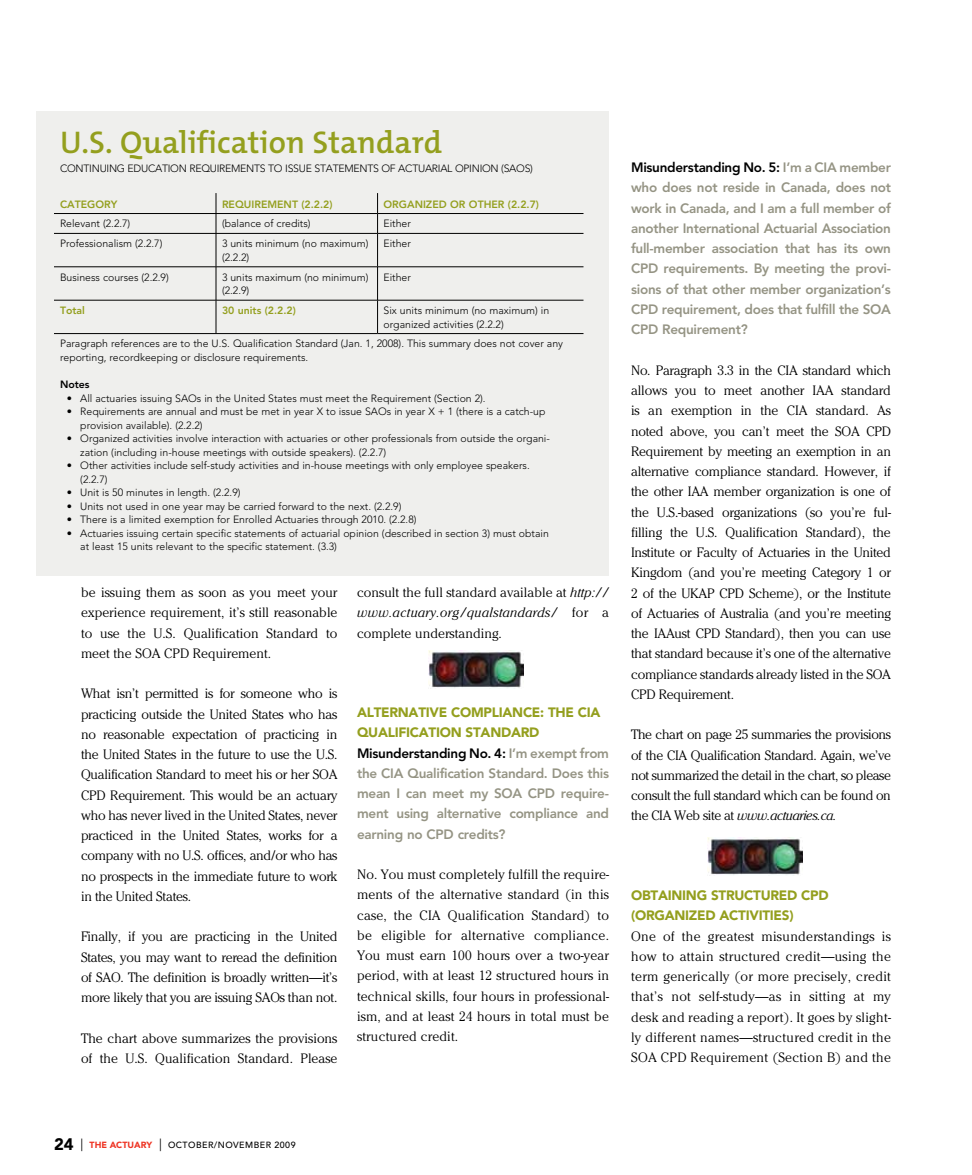
<style>
.page{position:relative;width:972px;height:1175px;background:#fff}
.page>*{position:absolute;margin:0;border:0;box-sizing:border-box;transform-origin:0 0}
.t1{font:600 31.5px "The Mix B6";color:#949f1e}
.t2{font:300 13.5px/20.2px "Cheltenham Std";color:#000;text-align:justify}
.t3{font:800 13.5px/20.2px "Avenir";letter-spacing:-.02em;color:#959484;text-align:justify}
.t4{font:900 13.5px/20.2px "Avenir";letter-spacing:-.02em;color:#949f1e}
.t5{font:300 10.5px/13.5px "Avenir";color:#000}
.t6{font:300 10.5px "Avenir";letter-spacing:-.025em;color:#000}
.t7{font:800 10.5px "Avenir";color:#949f1e}
.t8{font:800 10.5px "Avenir";color:#000}
.t9{font:500 8.85px "Avenir";letter-spacing:.05em;color:#000}
.s1{font-style:italic}
.s2{font-weight:900;color:#949f1e}
.s3{color:#000}
.s4{font-weight:900;font-size:16.65px}
.s5{font-weight:400;font-size:12.6px}
.s6{font-weight:900;color:#ee3524}
</style>
<div class="page">
<div style="left:36px;top:111px;width:573px;height:464px;background:#efefed"></div>
<hr style="left:54px;top:213px;width:162px;height:1px;background:#000">
<hr style="left:216px;top:213px;width:162px;height:1px;background:#000">
<hr style="left:378px;top:213px;width:206px;height:1px;background:#000">
<svg style="left:216px;top:193px;width:1px;height:40px"></svg>
<svg style="left:377px;top:193px;width:1px;height:40px"></svg>
<hr style="left:216px;top:233px;width:1px;height:33px;background:#000">
<hr style="left:377px;top:233px;width:1px;height:33px;background:#000">
<hr style="left:216px;top:267px;width:1px;height:33px;background:#000">
<hr style="left:377px;top:267px;width:1px;height:33px;background:#000">
<hr style="left:216px;top:300px;width:1px;height:33px;background:#000">
<hr style="left:377px;top:300px;width:1px;height:33px;background:#000">
<hr style="left:54px;top:333px;width:162px;height:1px;background:#000">
<hr style="left:216px;top:333px;width:162px;height:1px;background:#000">
<hr style="left:378px;top:333px;width:206px;height:1px;background:#000">
<hr style="left:54px;top:233px;width:162px;height:1px;background:#000">
<hr style="left:216px;top:233px;width:162px;height:1px;background:#000">
<hr style="left:378px;top:233px;width:206px;height:1px;background:#000">
<hr style="left:54px;top:266px;width:162px;height:1px;background:#000">
<hr style="left:216px;top:266px;width:162px;height:1px;background:#000">
<hr style="left:378px;top:266px;width:206px;height:1px;background:#000">
<hr style="left:54px;top:300px;width:162px;height:1px;background:#000">
<hr style="left:216px;top:300px;width:162px;height:1px;background:#000">
<hr style="left:378px;top:300px;width:206px;height:1px;background:#000">
<img style="left:429px;top:650px;width:94px;height:38px">
<img style="left:708px;top:837px;width:94px;height:38px">
<h1 class="t1" style="left:60px;top:125px;width:384px">U.S. Qualification Standard</h1>
<p class="t6" style="left:60px;top:162px;width:452px">Continuing Education Requirements to issue Statements of Actuarial Opinion (SAO</p>
<p class="t5" style="left:525px;top:162px;width:10px">s)</p>
<p class="t7" style="left:60px;top:198px;width:59px">Category</p>
<p class="t7" style="left:222px;top:198px;width:21px">Requir</p>
<p class="t7" style="left:261px;top:198px;width:73px">em ent (2.2.2)</p>
<p class="t7" style="left:384px;top:198px;width:157px">Organized or Other (2.2.7)</p>
<p class="t5" style="left:60px;top:217px;width:72px">Relevant (2.2.7)</p>
<p class="t5" style="left:222px;top:217px;width:90px">(balance of credits)</p>
<p class="t5" style="left:384px;top:217px;width:29px">Either</p>
<p class="t5" style="left:60px;top:237px;width:104px">Professionalism (2.2.7)</p>
<p class="t5" style="left:222px;top:237px;width:148px">3 units minimum (no maximum) (2.2.2)</p>
<p class="t5" style="left:384px;top:237px;width:29px">Either</p>
<p class="t5" style="left:60px;top:270px;width:110px">Business courses (2.2.9)</p>
<p class="t5" style="left:222px;top:270px;width:148px">3 units maximum (no minimum) (2.2.9)</p>
<p class="t5" style="left:384px;top:270px;width:29px">Either</p>
<p class="t7" style="left:60px;top:304px;width:26px">Total</p>
<p class="t7" style="left:222px;top:304px;width:75px">30 units (2.2.2)</p>
<p class="t5" style="left:384px;top:304px;width:167px">Six units minimum (no maximum) in organized activities (2.2.2)</p>
<p class="t5" style="left:60px;top:337px;width:505px">Paragraph references are to the U .S. Qualification Standard (Jan. 1, 2008). This summary does not cover any reporting, recordkeeping or disclosure requirements.</p>
<p class="t8" style="left:60px;top:378px;width:31px">Notes</p>
<p class="t5" style="left:67px;top:391px;width:117px">• All actuaries issuing SAO</p>
<p class="t5" style="left:197px;top:391px;width:290px">s in the U nited States must meet the Requirement (Section 2).</p>
<p class="t5" style="left:67px;top:405px;width:307px">• Requirements are annual and must be met in year X to issue SAO</p>
<p class="t5" style="left:387px;top:405px;width:160px">s in year X + 1 (there is a catch-up</p>
<p class="t5" style="left:80px;top:418px;width:124px">provision available). (2.2.2)</p>
<p class="t5" style="left:80px;top:432px;width:471px;text-indent:-14px">• Organized activities involve interaction with actuaries or other professionals from outside the organi&shy;zation (including in-house meetings with outside speakers). (2.2.7)</p>
<p class="t5" style="left:80px;top:459px;width:451px;text-indent:-14px">• Other activities include self-study activities and in-house meetings with only employee speakers. (2.2.7)</p>
<p class="t5" style="left:67px;top:486px;width:175px">• U nit is 50 minutes in length. (2.2.9)</p>
<p class="t5" style="left:67px;top:499px;width:336px">• U nits not used in one year may be carried forward to the next. (2.2.9)</p>
<p class="t5" style="left:67px;top:513px;width:351px">• There is a limited exemption for Enrolled Actuaries through 2010. (2.2.8)</p>
<p class="t5" style="left:80px;top:526px;width:470px;text-indent:-14px">• Actuaries issuing certain specific statements of actuarial opinion (described in section 3) must obtain at least 15 units relevant to the specific statement. (3.3)</p>
<p class="t2" style="left:81px;top:582px;width:258px">be issuing them as soon as you meet your experience requirement, it’s still reasonable to use the U.S. Qualification Standard to meet the SOA CPD Requirement.</p>
<p class="t2" style="left:81px;top:683px;width:258px">What isn’t permitted is for someone who is practicing outside the United States who has no reasonable expectation of practicing in the United States in the future to use the U.S.<br>Qualification Standard to meet his or her SOA CPD Requirement. This would be an actuary who has never lived in the United States, never practiced in the United States, works for a company with no U.S. offices, and/or who has no prospects in the immediate future to work in the United States.</p>
<p class="t2" style="left:81px;top:926px;width:258px">Finally, if you are practicing in the United States, you may want to reread the definition of SAO. The definition is broadly written—it’s more likely that you are issuing SAOs than not.</p>
<p class="t2" style="left:81px;top:1027px;width:258px">The chart above summarizes the provisions of the U.S. Qualification Standard. Please</p>
<p class="t2" style="left:357px;top:582px;width:254px">consult the full standard available at <span class="s1">http:// www.actuary.org/qualstandards/</span> for a complete understanding.</p>
<p class="t3" style="left:357px;top:702px;width:254px;text-align:left"><span class="s2">ALTE RNATIVE COMPLIANCE: THE CIA QUALIFICATION STANDARD </span><span class="s3">Misunderstanding No. 4:</span> I’m exempt from the CIA Qualification Standard. Does this mean I can meet my SOA CPD require&shy;ment using alternative compliance and earning no CPD credits?</p>
<p class="t2" style="left:357px;top:864px;width:254px">No. You must completely fulfill the require&shy;ments of the alternative standard (in this case, the CIA Qualification Standard) to be eligible for alternative compliance.<br>You must earn 100 hours over a two-year period, with at least 12 structured hours in technical skills, four hours in professional&shy;ism, and at least 24 hours in total must be structured credit.</p>
<p class="t3" style="left:631px;top:157px;width:261px"><span class="s3">Misunderstanding No. 5:</span> I’m a CIA member who does not reside in Canada, does not work in Canada, and I am a full member of another International Actuarial Association full-member association that has its own CPD requirements. By meeting the provi&shy;sions of that other member organization’s CPD requirement, does that fulfill the SOA CPD Requirement?</p>
<p class="t2" style="left:631px;top:360px;width:261px">No. Paragraph 3.3 in the CIA standard which allows you to meet another IAA standard is an exemption in the CIA standard. As noted above, you can’t meet the SOA CPD Requirement by meeting an exemption in an alternative compliance standard. However, if the other IAA member organization is one of the U.S.-based organizations (so you’re ful&shy;filling the U.S. Qualification Standard), the Institute or Faculty of Actuaries in the United Kingdom (and you’re meeting Category 1 or 2 of the UKAP CPD Scheme), or the Institute of Actuaries of Australia (and you’re meeting the IAAust CPD Standard), then you can use that standard because it’s one of the alternative compliance standards already listed in the SOA CPD Requirement.</p>
<p class="t2" style="left:631px;top:724px;width:261px">The chart on page 25 summaries the provisions of the CIA Qualification Standard. Again, we’ve not summarized the detail in the chart, so please consult the full standard which can be found on the CIA Web site at <span class="s1">www.actuaries.ca.</span></p>
<p class="t4" style="left:631px;top:885px;width:199px;text-indent:37px">INING STRUCTURED CPD (ORGANIZED ACTIVITIES)</p>
<p class="t2" style="left:631px;top:925px;width:261px">One of the greatest misunderstandings is how to attain structured credit—using the term generically (or more precisely, credit that’s not self-study—as in sitting at my desk and reading a report). It goes by slight&shy;ly different names—structured credit in the SOA CPD Requirement (Section B) and the</p>
<p class="t4" style="left:631px;top:885px;width:21px">OBTA</p>
<p class="t9" style="left:54px;top:1139px;width:243px"><span class="s4">24</span> <span class="s5">|</span> <span class="s6">THE ACTUARY</span> <span class="s5">|</span> OCTOBER/NOVEMBER 2009</p>
</div>
